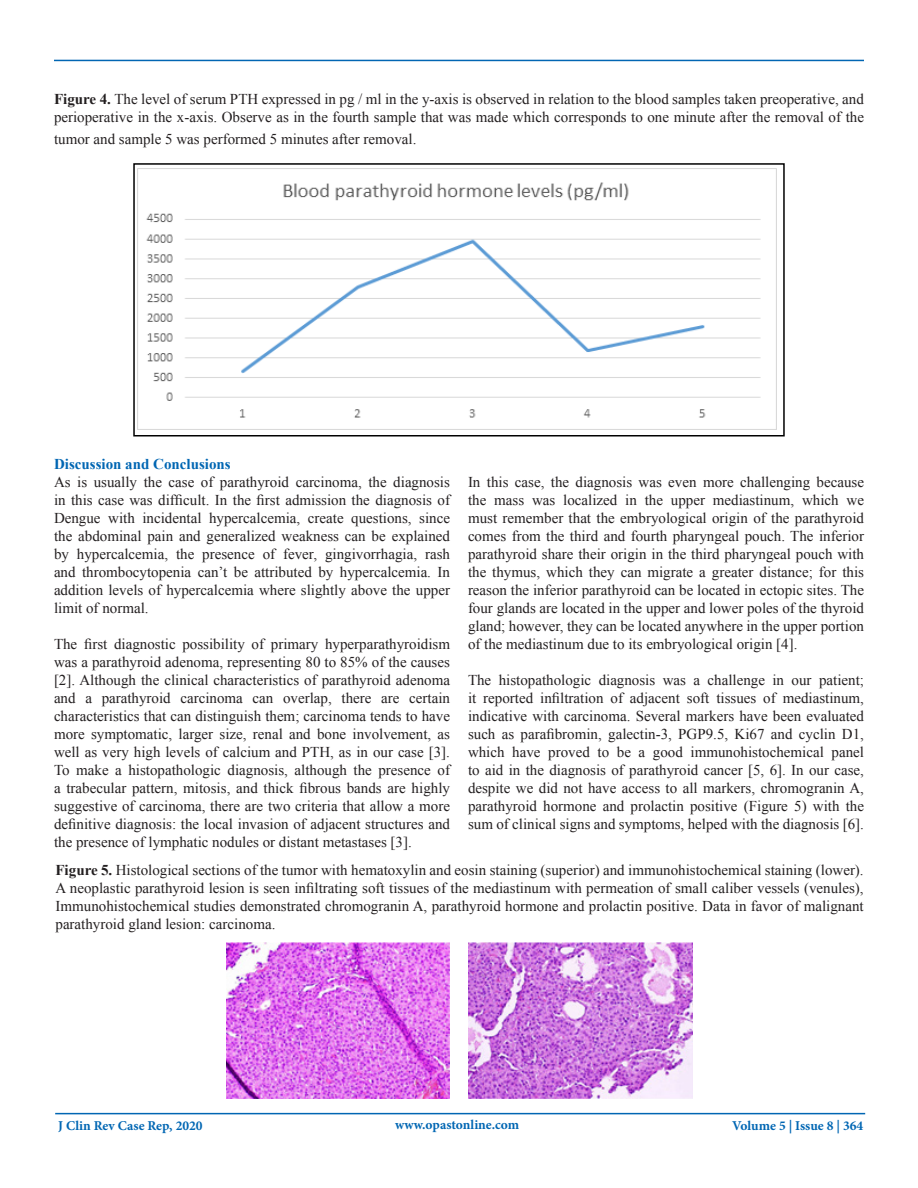
<style>
.page{position:relative;width:918px;height:1188px;background:#fff}
.page>*{position:absolute;margin:0;border:0;box-sizing:border-box;transform-origin:0 0}
.t1{font:15px/18px "Times New Roman";color:#231f20;text-align:justify}
.t2{font:700 15px "Times New Roman";color:#0166b3}
.t3{font:700 13.5px "Minion Pro";color:#0166b3}
.s1{font-weight:700}
</style>
<div class="page">
<hr style="left:55px;top:1113px;width:810px;height:1px;background:#0166b3">
<hr style="left:54px;top:60px;width:810px;height:1px;background:#0166b3">
<img style="left:146px;top:169px;width:631px;height:260px">
<div style="left:133px;top:163px;width:652px;height:273px;border:2px solid #000"></div>
<img style="left:227px;top:943px;width:223px;height:155px">
<img style="left:469px;top:943px;width:223px;height:155px">
<p class="t1" style="left:54px;top:90px;width:812px"><span class="s1">Figure 4.</span> The level of serum PTH expressed in pg / ml in the y-axis is observed in relation to the blood samples taken preoperative, and perioperative in the x-axis. Observe as in the fourth sample that was made which corresponds to one minute after the removal of the</p>
<p class="t1" style="left:54px;top:130px;width:364px">tumor and sample 5 was performed 5 minutes after removal.</p>
<p class="t2" style="left:54px;top:453px;width:178px">Discussion and Conclusions</p>
<p class="t1" style="left:54px;top:472px;width:398px">As is usually the case of parathyroid carcinoma, the diagnosis in this case was difficult. In the first admission the diagnosis of Dengue with incidental hypercalcemia, create questions, since the abdominal pain and generalized weakness can be explained by hypercalcemia, the presence of fever, gingivorrhagia, rash and thrombocytopenia can’t be attributed by hypercalcemia. In addition levels of hypercalcemia where slightly above the upper limit of normal.</p>
<p class="t1" style="left:54px;top:634px;width:398px">The first diagnostic possibility of primary hyperparathyroidism was a parathyroid adenoma, representing 80 to 85% of the causes [2]. Although the clinical characteristics of parathyroid adenoma and a parathyroid carcinoma can overlap, there are certain characteristics that can distinguish them; carcinoma tends to have more symptomatic, larger size, renal and bone involvement, as well as very high levels of calcium and PTH, as in our case [3].<br>To make a histopathologic diagnosis, although the presence of a trabecular pattern, mitosis, and thick fibrous bands are highly suggestive of carcinoma, there are two criteria that allow a more definitive diagnosis: the local invasion of adjacent structures and the presence of lymphatic nodules or distant metastases [3].</p>
<p class="t1" style="left:468px;top:472px;width:398px">In this case, the diagnosis was even more challenging because the mass was localized in the upper mediastinum, which we must remember that the embryological origin of the parathyroid comes from the third and fourth pharyngeal pouch. The inferior parathyroid share their origin in the third pharyngeal pouch with the thymus, which they can migrate a greater distance; for this reason the inferior parathyroid can be located in ectopic sites. The four glands are located in the upper and lower poles of the thyroid gland; however, they can be located anywhere in the upper portion of the mediastinum due to its embryological origin [4].</p>
<p class="t1" style="left:468px;top:670px;width:398px">The histopathologic diagnosis was a challenge in our patient; it reported infiltration of adjacent soft tissues of mediastinum, indicative with carcinoma. Several markers have been evaluated such as parafibromin, galectin-3, PGP9.5, Ki67 and cyclin D1, which have proved to be a good immunohistochemical panel to aid in the diagnosis of parathyroid cancer [5, 6]. In our case, despite we did not have access to all markers, chromogranin A, parathyroid hormone and prolactin positive (Figure 5) with the sum of clinical signs and symptoms, helped with the diagnosis [6].</p>
<p class="t1" style="left:56px;top:861px;width:810px"><span class="s1">Figure 5.</span> Histological sections of the tumor with hematoxylin and eosin staining (superior) and immunohistochemical staining (lower).<br>A neoplastic parathyroid lesion is seen infiltrating soft tissues of the mediastinum with permeation of small caliber vessels (venules), Immunohistochemical studies demonstrated chromogranin A, parathyroid hormone and prolactin positive. Data in favor of malignant parathyroid gland lesion: carcinoma.</p>
<p class="t3" style="left:58px;top:1116px;width:146px">J Clin Rev Case Rep, 2020</p>
<p class="t3" style="left:395px;top:1115px;width:126px">www.opastonline.com</p>
<p class="t3" style="left:732px;top:1116px;width:133px">Volume 5 | Issue 8 | 364</p>
</div>
